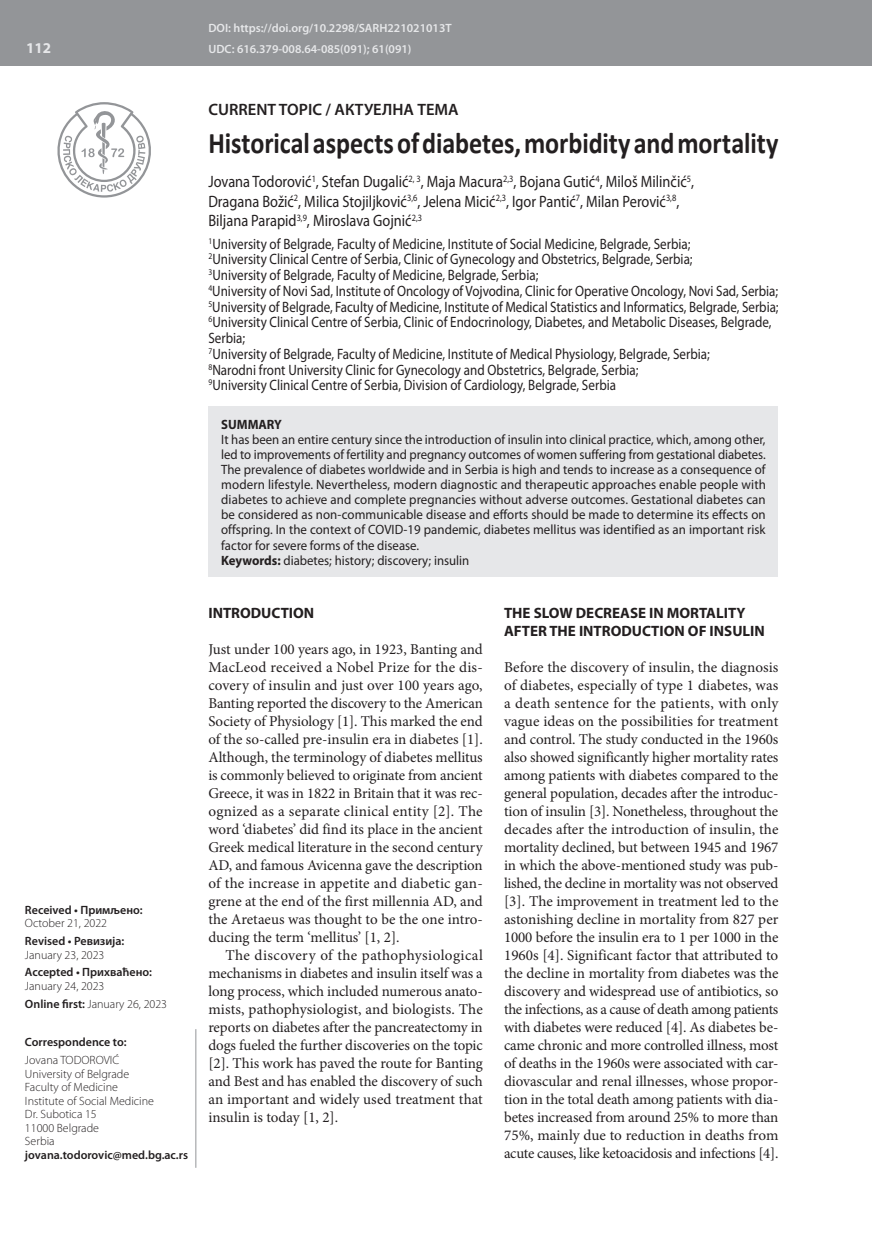
<style>
.page{position:relative;width:872px;height:1234px;background:#fff}
.page>*{position:absolute;margin:0;border:0;box-sizing:border-box;transform-origin:0 0}
.t1{font:700 30px "Calibri";letter-spacing:-.005em;color:#231f20;scale:.87 1}
.t2{font:16.5px/19.5px "Myriad Pro";color:#231f20;scale:.87 1}
.t3{font:600 16.5px "Myriad Pro";color:#231f20}
.t4{font:15px/18px "Minion Pro";letter-spacing:-.005em;color:#231f20;text-align:justify}
.t5{font:15px/15.8px "Myriad Pro";color:#231f20;scale:.87 1}
.t6{font:700 15px/18px "Myriad Pro";color:#231f20}
.t7{font:700 15px "Myriad Pro";color:#e6e7e9}
.t8{font:13.5px/15px "Myriad Pro";color:#231f20;scale:.95 1}
.t9{font:700 13.5px "Myriad Pro";color:#231f20;scale:.95 1}
.t10{font:300 12px/13.5px "Myriad Pro";color:#231f20}
.t11{font:600 12px "Myriad Pro";color:#231f20}
.t12{font:600 12px/21.3px "Myriad Pro";color:#e6e7e9}
.s1{font-weight:600}
.s2{font-weight:700}
</style>
<div class="page">
<div style="left:0;top:0;width:872px;height:66px;background:#939598"></div>
<hr style="left:196px;top:1028px;width:1px;height:139px;background:#939598">
<svg style="left:57px;top:102px;width:94px;height:95px"></svg>
<div style="left:208px;top:406px;width:570px;height:171px;background:#e6e7e9"></div>
<p class="t7" style="left:26px;top:38px;width:26px">112</p>
<p class="t11" style="left:25px;top:901px;width:119px">Received • Примљено:</p>
<p class="t10" style="left:25px;top:916px;width:84px">October 21, 2022</p>
<p class="t11" style="left:25px;top:933px;width:101px">Revised • Ревизија:</p>
<p class="t10" style="left:25px;top:947px;width:81px">January 23, 2023</p>
<p class="t11" style="left:25px;top:964px;width:129px">Accepted • Прихваћено:</p>
<p class="t10" style="left:25px;top:976px;width:144px;line-height:17.7px">January 24, 2023<br><span class="s1">Online first:</span> January 26, 2023</p>
<p class="t11" style="left:25px;top:1034px;width:103px">Correspondence to:</p>
<p class="t10" style="left:25px;top:1053px;width:131px">Jovana TODOROVIĆ<br>University of Belgrade<br>Faculty of Medicine<br>Institute of Social Medicine<br>Dr. Subotica 15<br>11000 Belgrade<br>Serbia</p>
<p class="t11" style="left:25px;top:1146px;width:165px">jovana.todorovic@med.bg.ac.rs</p>
<p class="t12" style="left:208px;top:17px;width:245px">DOI: https://doi.org/10.2298/SARH221021013T<br>UDC: 616.379-008.64-085(091); 61(091)</p>
<p class="t3" style="left:208px;top:98px;width:252px">CURRENT TOPIC / АКТУЕЛНА ТЕМА</p>
<h1 class="t1" style="left:208px;top:122px;width:657px">Historical aspects of diabetes, morbidity and mortality</h1>
<p class="t2" style="left:208px;top:172px;width:559px">Jovana Todorović<sup>1</sup>, Stefan Dugalić<sup>2,</sup> <sup>3</sup>, Maja Macura<sup>2,3</sup>, Bojana Gutić<sup>4</sup>, Miloš Milinčić<sup>5</sup>,<br>Dragana Božić<sup>2</sup>, Milica Stojiljković<sup>3,6</sup>, Jelena Micić<sup>2,3</sup>, Igor Pantić<sup>7</sup>, Milan Perović<sup>3,8</sup>,<br>Biljana Parapid<sup>3,9</sup>, Miroslava Gojnić<sup>2,3</sup></p>
<p class="t5" style="left:208px;top:235px;width:657px"><sup>1</sup>University of Belgrade, Faculty of Medicine, Institute of Social Medicine, Belgrade, Serbia;<br><sup>2</sup>University Clinical Centre of Serbia, Clinic of Gynecology and Obstetrics, Belgrade, Serbia;<br><sup>3</sup>University of Belgrade, Faculty of Medicine, Belgrade, Serbia;<br><sup>4</sup>University of Novi Sad, Institute of Oncology of Vojvodina, Clinic for Operative Oncology, Novi Sad, Serbia; <sup>5</sup>University of Belgrade, Faculty of Medicine, Institute of Medical Statistics and Informatics, Belgrade, Serbia; <sup>6</sup>University Clinical Centre of Serbia, Clinic of Endocrinology, Diabetes, and Metabolic Diseases, Belgrade, Serbia;<br><sup>7</sup>University of Belgrade, Faculty of Medicine, Institute of Medical Physiology, Belgrade, Serbia;<br><sup>8</sup>Narodni front University Clinic for Gynecology and Obstetrics, Belgrade, Serbia;<br><sup>9</sup>University Clinical Centre of Serbia, Division of Cardiology, Belgrade, Serbia</p>
<p class="t9" style="left:221px;top:416px;width:66px">SUMMARY</p>
<p class="t8" style="left:221px;top:432px;width:575px">It has been an entire century since the introduction of insulin into clinical practice, which, among other, led to improvements of fertility and pregnancy outcomes of women suffering from gestational diabetes.<br>The prevalence of diabetes worldwide and in Serbia is high and tends to increase as a consequence of modern lifestyle. Nevertheless, modern diagnostic and therapeutic approaches enable people with diabetes to achieve and complete pregnancies without adverse outcomes. Gestational diabetes can be considered as non-communicable disease and efforts should be made to determine its effects on offspring. In the context of COVID-19 pandemic, diabetes mellitus was identified as an important risk factor for severe forms of the disease.<br><span class="s2">Keywords:</span> diabetes; history; discovery; insulin</p>
<p class="t6" style="left:208px;top:603px;width:107px">INTRODUCTION</p>
<p class="t4" style="left:208px;top:640px;width:276px">Just under 100 years ago, in 1923, Banting and MacLeod received a Nobel Prize for the dis&shy;covery of insulin and just over 100 years ago, Banting reported the discovery to the American Society of Physiology [1]. This marked the end of the so-called pre-insulin era in diabetes [1].<br>Although, the terminology of diabetes mellitus is commonly believed to originate from ancient Greece, it was in 1822 in Britain that it was rec&shy;ognized as a separate clinical entity [2]. The word ‘diabetes’ did find its place in the ancient Greek medical literature in the second century AD, and famous Avicenna gave the description of the increase in appetite and diabetic gan&shy;grene at the end of the first millennia AD, and the Aretaeus was thought to be the one intro&shy;ducing the term ‘mellitus’ [1, 2].</p>
<p class="t4" style="left:208px;top:946px;width:276px;text-indent:17px">The discovery of the pathophysiological mechanisms in diabetes and insulin itself was a long process, which included numerous anato&shy;mists, pathophysiologist, and biologists. The reports on diabetes after the pancreatectomy in dogs fueled the further discoveries on the topic [2]. This work has paved the route for Banting and Best and has enabled the discovery of such an important and widely used treatment that insulin is today [1, 2].</p>
<p class="t6" style="left:504px;top:603px;width:262px">THE SLOW DECREASE IN MORTALITY<br>AFTER THE INTRODUCTION OF INSULIN</p>
<p class="t4" style="left:504px;top:658px;width:276px">Before the discovery of insulin, the diagnosis of diabetes, especially of type 1 diabetes, was a death sentence for the patients, with only vague ideas on the possibilities for treatment and control. The study conducted in the 1960s also showed significantly higher mortality rates among patients with diabetes compared to the general population, decades after the introduc&shy;tion of insulin [3]. Nonetheless, throughout the decades after the introduction of insulin, the mortality declined, but between 1945 and 1967 in which the above-mentioned study was pub&shy;lished, the decline in mortality was not observed [3]. The improvement in treatment led to the astonishing decline in mortality from 827 per 1000 before the insulin era to 1 per 1000 in the 1960s [4]. Significant factor that attributed to the decline in mortality from diabetes was the discovery and widespread use of antibiotics, so the infections, as a cause of death among patients with diabetes were reduced [4]. As diabetes be&shy;came chronic and more controlled illness, most of deaths in the 1960s were associated with car&shy;diovascular and renal illnesses, whose propor&shy;tion in the total death among patients with dia&shy;betes increased from around 25% to more than 75%, mainly due to reduction in deaths from acute causes, like ketoacidosis and infections [4].</p>
</div>
